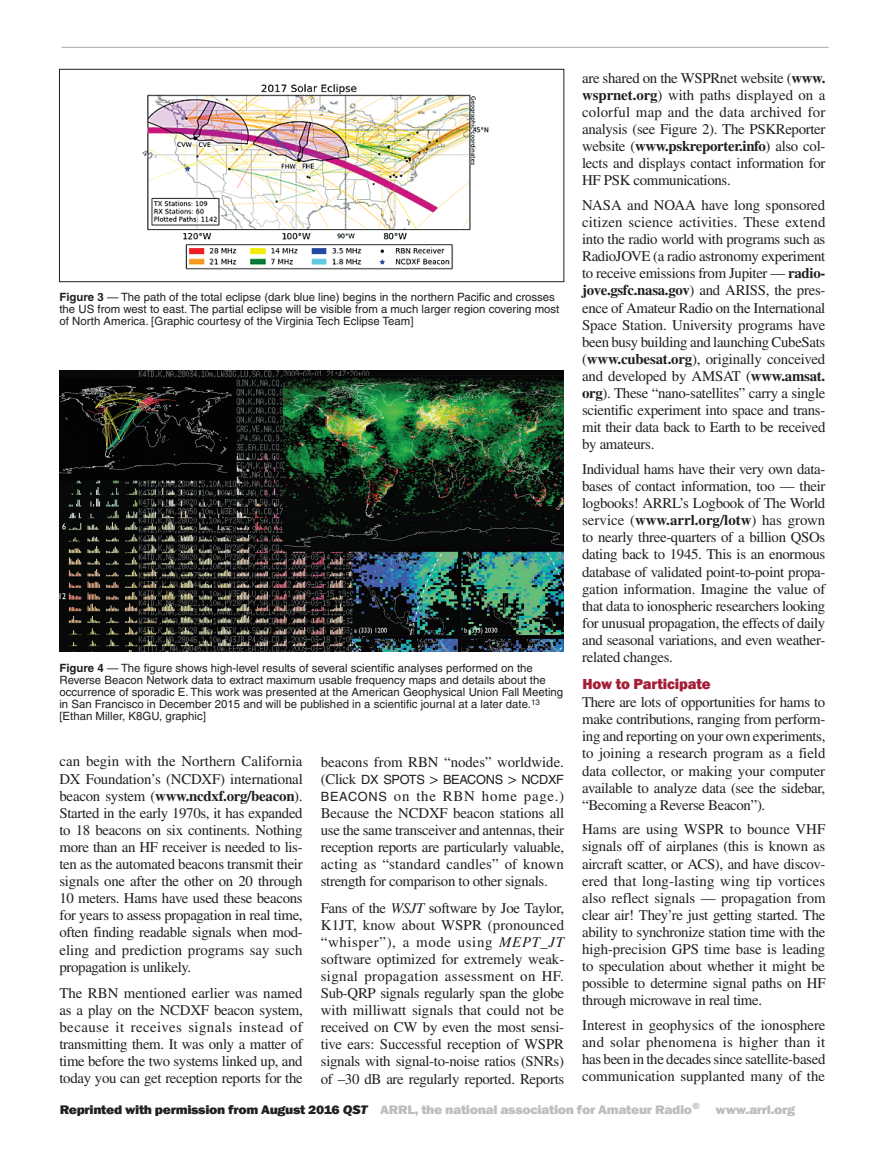
<style>
.page{position:relative;width:885px;height:1161px;background:#fff}
.page>*{position:absolute;margin:0;border:0;box-sizing:border-box;transform-origin:0 0}
.Subhead_1{font:800 15px "Franklin Gothic";letter-spacing:-.01em;color:#a41d35}
.Body_Text{font:14.85px/17.1px "Times";letter-spacing:-.02em;color:#231f20;text-align:justify}
.t1{font:800 12.75px "Franklin Gothic";letter-spacing:-.025em;color:#bcbdc0;scale:1.1 1}
.Body_Text-2{font:12.75px "Helvetica";letter-spacing:-.025em;color:#231f20}
.t2{font:11.4px/12px "Helvetica";color:#231f20}
.s1{font-weight:700}
.s2{font-family:"Times";font-size:14.85px}
.s3{font-family:"Helvetica";font-size:12.75px}
.s4{font-style:italic}
.s5{color:#231f20}
.s6{font-style:italic;color:#231f20}
</style>
<div class="page">
<hr style="left:62px;top:47px;width:766px;height:1px;background:#a8a9ad">
<img style="left:142px;top:84px;width:347px;height:185px">
<img style="left:59px;top:371px;width:504px;height:281px">
<div style="left:59px;top:69px;width:505px;height:213px;border:1px solid #231f20"></div>
<p class="t2" style="left:59px;top:291px;width:501px"><span class="s1">Figure 3</span> — The path of the total eclipse (dark blue line) begins in the northern Pacific and crosses the US from west to east. The partial eclipse will be visible from a much larger region covering most of North America. [Graphic courtesy of the Virginia Tech Eclipse Team]</p>
<p class="t2" style="left:59px;top:662px;width:505px"><span class="s1">Figure 4</span> — The figure shows high-level results of several scientific analyses performed on the Reverse Beacon Network data to extract maximum usable frequency maps and details about the occurrence of sporadic E. This work was presented at the American Geophysical Union Fall Meeting in San Francisco in December 2015 and will be published in a scientific journal at a later date.<sup>13 </sup>[Ethan Miller, K8GU, graphic]</p>
<p class="Body_Text" style="left:59px;top:753px;width:245px">can begin with the Northern California DX Foundation’s (NCDXF) international beacon system (<span class="s1">www.ncdxf.org/beacon</span>).<br>Started in the early 1970s, it has expanded to 18 beacons on six continents. Nothing more than an HF receiver is needed to lis&shy;ten as the automated beacons transmit their signals one after the other on 20 through 10 meters. Hams have used these beacons for years to assess propagation in real time, often finding readable signals when mod&shy;eling and prediction programs say such propagation is unlikely.</p>
<p class="Body_Text" style="left:59px;top:984px;width:245px">The RBN mentioned earlier was named as a play on the NCDXF beacon system, because it receives signals instead of transmitting them. It was only a matter of time before the two systems linked up, and today you can get reception reports for the</p>
<p class="Body_Text" style="left:321px;top:753px;width:244px">beacons from RBN “nodes” worldwide.</p>
<p class="Body_Text-2" style="left:321px;top:772px;width:245px"><span class="s2">(Click</span> DX SPOTS <span class="s2">&gt;</span> BEACONS <span class="s2">&gt;</span> NCDXF</p>
<p class="Body_Text" style="left:321px;top:787px;width:245px"><span class="s3">BEACONS</span> on the RBN home page.)<br>Because the NCDXF beacon stations all use the same transceiver and antennas, their reception reports are particularly valuable, acting as “standard candles” of known strength for comparison to other signals.</p>
<p class="Body_Text" style="left:321px;top:899px;width:245px">Fans of the <span class="s4">WSJT</span> software by Joe Taylor, K1JT, know about WSPR (pronounced “whisper”), a mode using <span class="s4">MEPT_JT </span>software optimized for extremely weak&shy;signal propagation assessment on HF.<br>Sub-QRP signals regularly span the globe with milliwatt signals that could not be received on CW by even the most sensi&shy;tive ears: Successful reception of WSPR signals with signal-to-noise ratios (SNRs) of –30 dB are regularly reported. Reports</p>
<p class="Body_Text" style="left:582px;top:69px;width:245px">are shared on the WSPRnet website (<span class="s1">www. wsprnet.org</span>) with paths displayed on a colorful map and the data archived for analysis (see Figure 2). The PSKReporter website (<span class="s1">www.pskreporter.info</span>) also col&shy;lects and displays contact information for HF PSK communications.</p>
<p class="Body_Text" style="left:582px;top:196px;width:245px">NASA and NOAA have long sponsored citizen science activities. These extend into the radio world with programs such as RadioJOVE (a radio astronomy experiment to receive emissions from Jupiter — <span class="s1">radio&shy;jove.gsfc.nasa.gov</span>) and ARISS, the pres&shy;ence of Amateur Radio on the International Space Station. University programs have been busy building and launching CubeSats (<span class="s1">www.cubesat.org</span>), originally conceived and developed by AMSAT (<span class="s1">www.amsat. org</span>). These “nano-satellites” carry a single scientific experiment into space and trans&shy;mit their data back to Earth to be received by amateurs.</p>
<p class="Body_Text" style="left:582px;top:460px;width:245px">Individual hams have their very own data&shy;bases of contact information, too — their logbooks! ARRL’s Logbook of The World service (<span class="s1">www.arrl.org/lotw</span>) has grown to nearly three-quarters of a billion QSOs dating back to 1945. This is an enormous database of validated point-to-point propa&shy;gation information. Imagine the value of that data to ionospheric researchers looking for unusual propagation, the effects of daily and seasonal variations, and even weather&shy;related changes.</p>
<p class="Subhead_1" style="left:582px;top:674px;width:130px">How to Participate</p>
<p class="Body_Text" style="left:582px;top:694px;width:245px">There are lots of opportunities for hams to make contributions, ranging from perform&shy;ing and reporting on your own experiments, to joining a research program as a field data collector, or making your computer available to analyze data (see the sidebar, “Becoming a Reverse Beacon”).</p>
<p class="Body_Text" style="left:582px;top:821px;width:245px">Hams are using WSPR to bounce VHF signals off of airplanes (this is known as aircraft scatter, or ACS), and have discov&shy;ered that long-lasting wing tip vortices also reflect signals — propagation from clear air! They’re just getting started. The ability to synchronize station time with the high-precision GPS time base is leading to speculation about whether it might be possible to determine signal paths on HF through microwave in real time.</p>
<p class="Body_Text" style="left:582px;top:1016px;width:245px">Interest in geophysics of the ionosphere and solar phenomena is higher than it has been in the decades since satellite-based communication supplanted many of the</p>
<p class="t1" style="left:60px;top:1101px;width:670px"><span class="s5">Reprinted with permission from August 2016</span> <span class="s6">QST</span> ARRL, the national association for Amateur Radio<sup>®</sup> www.arrl.org</p>
</div>
